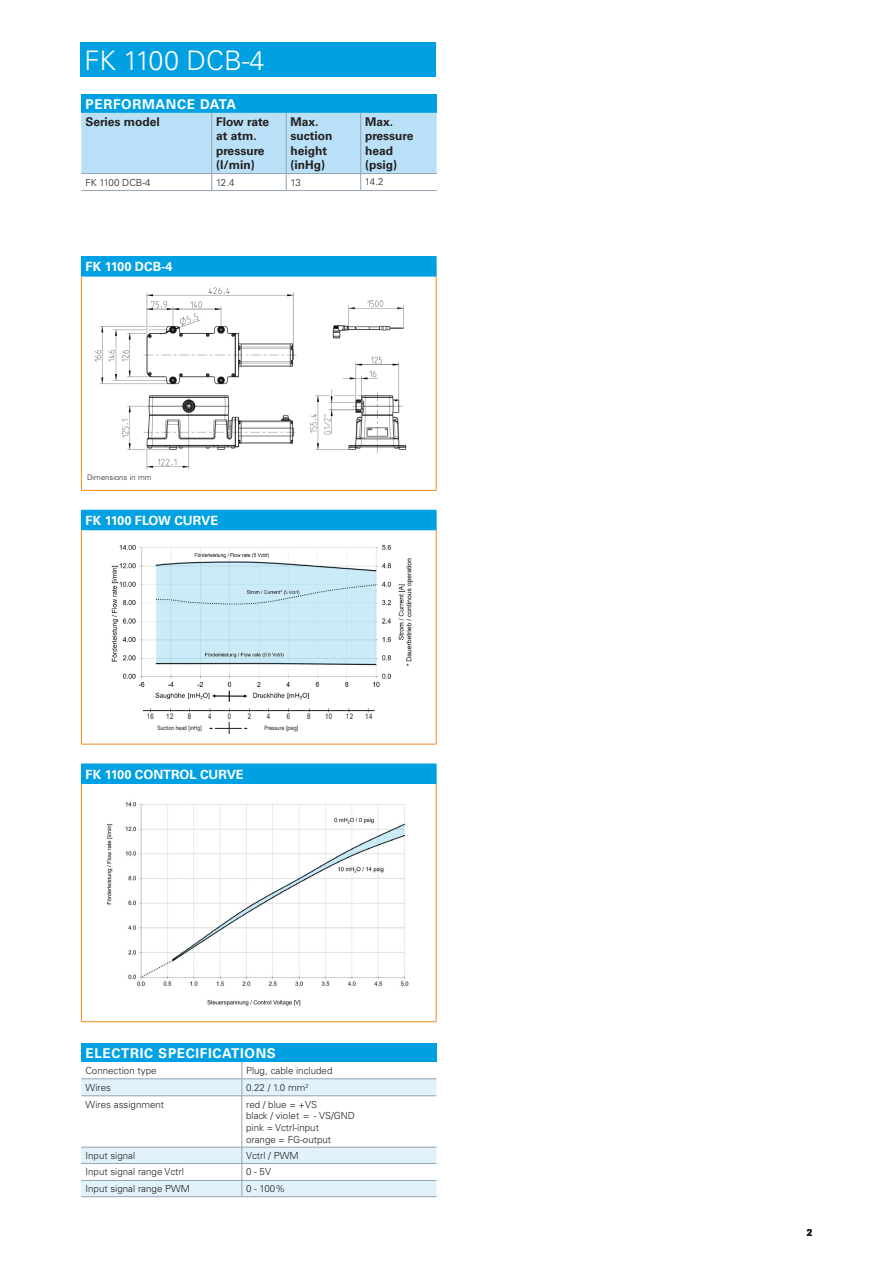
<style>
.page{position:relative;width:893px;height:1263px;background:#fff}
.page>*{position:absolute;margin:0;border:0;box-sizing:border-box;transform-origin:0 0}
.t1{font:300 27px "Univers";color:#fff}
.t2{font:700 13.5px "Univers";letter-spacing:.05em;color:#fff}
.t3{font:700 12.75px "Univers";color:#fff}
.t4{font:700 12px/14.4px "Univers";color:#231f20}
.t5{font:300 9.75px/11.7px "Univers";color:#231f20}
.t6{font:700 9.75px "Arial";color:#231f20}
.t7{font:7.5px "Arial Narrow";letter-spacing:.06em;color:#231f20}
.t8{font:300 7.5px "Univers";letter-spacing:.01em;color:#231f20}
.t9{font:6px "Arial Narrow";letter-spacing:.01em;color:#231f20}
</style>
<div class="page">
<div style="left:81px;top:257px;width:355px;height:19px;background:#00a1e3"></div>
<hr style="left:81px;top:276px;width:1px;height:214px;background:#f68b1f">
<hr style="left:436px;top:276px;width:1px;height:214px;background:#f68b1f">
<hr style="left:81px;top:490px;width:355px;height:1px;background:#f68b1f">
<hr style="left:81px;top:256px;width:355px;height:1px;background:#00a1e3">
<svg style="left:436px;top:257px;width:1px;height:19px"></svg>
<hr style="left:81px;top:276px;width:355px;height:1px;background:#00a1e3">
<div style="left:81px;top:510px;width:355px;height:20px;background:#00a1e3"></div>
<hr style="left:81px;top:530px;width:1px;height:214px;background:#f68b1f">
<hr style="left:436px;top:530px;width:1px;height:214px;background:#f68b1f">
<hr style="left:81px;top:744px;width:355px;height:1px;background:#f68b1f">
<svg style="left:436px;top:510px;width:1px;height:20px"></svg>
<div style="left:81px;top:764px;width:355px;height:19px;background:#00a1e3"></div>
<hr style="left:81px;top:784px;width:1px;height:237px;background:#f68b1f">
<hr style="left:436px;top:784px;width:1px;height:237px;background:#f68b1f">
<hr style="left:81px;top:1021px;width:355px;height:1px;background:#f68b1f">
<svg style="left:436px;top:764px;width:1px;height:19px"></svg>
<hr style="left:81px;top:783px;width:355px;height:1px;background:#00a1e3">
<div style="left:81px;top:1043px;width:355px;height:19px;background:#00a1e3"></div>
<svg style="left:81px;top:1062px;width:355px;height:135px"></svg>
<hr style="left:242px;top:1196px;width:194px;height:1px;background:#95a2b0">
<div style="left:81px;top:94px;width:356px;height:19px;background:#00a1e3"></div>
<svg style="left:81px;top:113px;width:356px;height:77px"></svg>
<hr style="left:211px;top:113px;width:1px;height:60px;background:#95a2b0">
<hr style="left:81px;top:173px;width:131px;height:1px;background:#95a2b0">
<hr style="left:212px;top:173px;width:74px;height:1px;background:#95a2b0">
<hr style="left:286px;top:173px;width:75px;height:1px;background:#95a2b0">
<hr style="left:81px;top:190px;width:131px;height:1px;background:#95a2b0">
<hr style="left:212px;top:190px;width:74px;height:1px;background:#95a2b0">
<hr style="left:286px;top:190px;width:75px;height:1px;background:#95a2b0">
<hr style="left:361px;top:190px;width:76px;height:1px;background:#95a2b0">
<hr style="left:360px;top:113px;width:1px;height:60px;background:#95a2b0">
<hr style="left:361px;top:173px;width:76px;height:1px;background:#95a2b0">
<img style="left:111px;top:544px;width:301px;height:158px">
<img style="left:94px;top:287px;width:313px;height:183px">
<img style="left:106px;top:802px;width:303px;height:204px">
<div style="left:80px;top:43px;width:355px;height:34px;background:#00a1e3"></div>
<hr style="left:143px;top:710px;width:232px;height:1px;background:#231f20">
<svg style="left:209px;top:722px;width:39px;height:12px"></svg>
<h1 class="t1" style="left:85px;top:44px;width:182px">FK 1100 DCB-4</h1>
<h2 class="t2" style="left:85px;top:96px;width:152px">PERFORMANCE DATA</h2>
<p class="t4" style="left:85px;top:115px;width:76px">Series model</p>
<p class="t4" style="left:216px;top:115px;width:55px">Flow rate at atm. pressure (l/min)</p>
<p class="t4" style="left:290px;top:115px;width:43px">Max. suction height (inHg)</p>
<p class="t4" style="left:365px;top:115px;width:50px">Max. pressure head (psig)</p>
<p class="t5" style="left:85px;top:176px;width:67px">FK 1100 DCB-4</p>
<p class="t5" style="left:216px;top:176px;width:20px">12.4</p>
<p class="t5" style="left:290px;top:176px;width:12px">13</p>
<p class="t5" style="left:365px;top:176px;width:20px">14.2</p>
<h3 class="t3" style="left:86px;top:259px;width:88px">FK 1100 DCB-4</h3>
<p class="t8" style="left:87px;top:473px;width:66px">Dimensions in mm</p>
<h3 class="t3" style="left:86px;top:513px;width:134px">FK 1100 FLOW CURVE</h3>
<p class="t7" style="left:147px;top:710px;width:9px">16</p>
<p class="t7" style="left:166px;top:710px;width:9px">12</p>
<p class="t7" style="left:188px;top:710px;width:5px">8</p>
<p class="t7" style="left:208px;top:710px;width:5px">4</p>
<p class="t7" style="left:228px;top:710px;width:5px">0</p>
<p class="t7" style="left:248px;top:710px;width:5px">2</p>
<p class="t7" style="left:267px;top:710px;width:5px">4</p>
<p class="t7" style="left:287px;top:710px;width:5px">6</p>
<p class="t7" style="left:307px;top:710px;width:5px">8</p>
<p class="t7" style="left:325px;top:710px;width:9px">10</p>
<p class="t7" style="left:346px;top:710px;width:9px">12</p>
<p class="t7" style="left:365px;top:710px;width:9px">14</p>
<p class="t9" style="left:157px;top:724px;width:46px">Suction head [inHg]</p>
<p class="t9" style="left:264px;top:724px;width:35px">Pressure [psig]</p>
<h3 class="t3" style="left:86px;top:766px;width:160px">FK 1100 CONTROL CURVE</h3>
<h2 class="t2" style="left:85px;top:1045px;width:192px">ELECTRIC SPECIFICATIONS</h2>
<p class="t5" style="left:85px;top:1064px;width:73px">Connection type</p>
<p class="t5" style="left:246px;top:1064px;width:88px">Plug, cable included</p>
<p class="t5" style="left:85px;top:1081px;width:27px">Wires</p>
<p class="t5" style="left:246px;top:1081px;width:64px">0.22 / 1.0 mm<sup>2</sup></p>
<p class="t5" style="left:85px;top:1098px;width:80px">Wires assignment</p>
<p class="t5" style="left:246px;top:1098px;width:110px">red / blue = +VS<br>black / violet = - VS/GND pink = Vctrl-input<br>orange = FG-output</p>
<p class="t5" style="left:85px;top:1150px;width:51px">Input signal</p>
<p class="t5" style="left:246px;top:1150px;width:54px">Vctrl / PWM</p>
<p class="t5" style="left:85px;top:1166px;width:100px">Input signal range Vctrl</p>
<p class="t5" style="left:246px;top:1166px;width:26px">0 - 5V</p>
<p class="t5" style="left:85px;top:1183px;width:106px">Input signal range PWM</p>
<p class="t5" style="left:246px;top:1183px;width:41px">0 - 100%</p>
<p class="t6" style="left:807px;top:1226px;width:7px">2</p>
</div>
